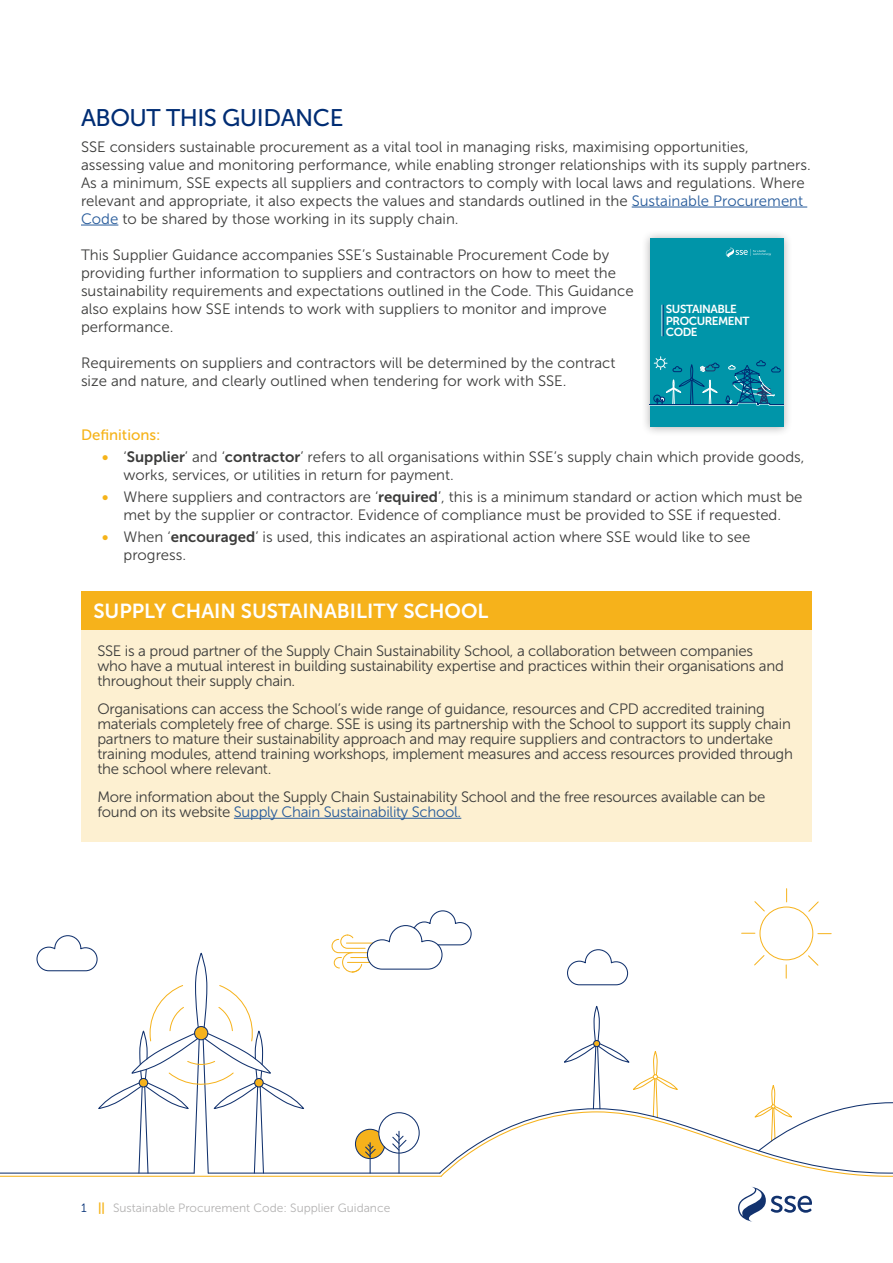
<style>
.page{position:relative;width:893px;height:1263px;background:#fff}
.page>*{position:absolute;margin:0;border:0;box-sizing:border-box;transform-origin:0 0}
.t1{font:24px "Museo Sans 500";letter-spacing:-.02em;color:#002d74}
.t2{font:20.25px "Museo Sans 700";color:#fff}
.t3{font:15px/18px "Museo Sans 300";color:#3c3c3b}
.t4{font:15px/15px "Museo Sans 300";letter-spacing:-.02em;color:#3c3c3b}
.t5{font:15px "Museo Sans 500";color:#f6b318}
.t6{font:12px "Museo Sans 300";color:#b3b2b2}
.t7{font:11.7px/11.4px "Museo Sans 700";letter-spacing:-.04em;color:#fff}
.s1{color:#275b9b}
.s2{font-family:"Museo Sans 700";color:#f6b318}
.s3{font-family:"Museo Sans 700"}
.s4{color:#002d74}
</style>
<div class="page">
<svg style="left:738px;top:1187px;width:74px;height:35px"></svg>
<div style="left:81px;top:591px;width:731px;height:39px;background:#f6b21b"></div>
<div style="left:81px;top:630px;width:731px;height:212px;background:#fdf0d1"></div>
<hr style="left:632px;top:207px;width:175px;height:1px;background:#275b9b">
<hr style="left:81px;top:225px;width:37px;height:1px;background:#275b9b">
<div style="left:641px;top:229px;width:152px;height:207px;background:#000;opacity:.31"></div>
<div style="left:650px;top:238px;width:133px;height:189px;background:#0095a9"></div>
<hr style="left:662px;top:305px;width:1px;height:31px;background:#fff">
<hr style="left:663px;top:305px;width:1px;height:31px;background:#002d74">
<svg style="left:726px;top:247px;width:45px;height:11px"></svg>
<svg style="left:650px;top:357px;width:133px;height:48px"></svg>
<hr style="left:370px;top:1143px;width:1px;height:30px;background:#12326e">
<svg style="left:567px;top:949px;width:62px;height:37px"></svg>
<div style="left:378px;top:1112px;width:42px;height:41px;border:1px solid #12326e;border-radius:50%"></div>
<svg style="left:355px;top:1128px;width:52px;height:31px"></svg>
<hr style="left:398px;top:1131px;width:1px;height:42px;background:#12326e">
<hr style="left:208px;top:1172px;width:232px;height:1px;background:#12326e">
<hr style="left:0;top:1172px;width:194px;height:1px;background:#12326e">
<div style="left:760px;top:907px;width:53px;height:53px;border:1px solid #f6b21b;border-radius:50%"></div>
<svg style="left:786px;top:889px;width:1px;height:13px"></svg>
<svg style="left:786px;top:965px;width:1px;height:13px"></svg>
<svg style="left:754px;top:901px;width:11px;height:11px"></svg>
<svg style="left:808px;top:955px;width:11px;height:11px"></svg>
<svg style="left:742px;top:933px;width:13px;height:1px"></svg>
<svg style="left:818px;top:933px;width:13px;height:1px"></svg>
<svg style="left:754px;top:955px;width:11px;height:11px"></svg>
<svg style="left:808px;top:901px;width:11px;height:11px"></svg>
<svg style="left:332px;top:910px;width:140px;height:62px"></svg>
<hr style="left:0;top:1176px;width:441px;height:1px;background:#f6b21b">
<svg style="left:439px;top:1006px;width:454px;height:171px"></svg>
<svg style="left:36px;top:935px;width:269px;height:239px"></svg>
<hr style="left:234px;top:818px;width:227px;height:1px;background:#275b9b">
<h1 class="t1" style="left:81px;top:105px;width:264px">ABOUT THIS GUIDANCE</h1>
<p class="t3" style="left:81px;top:137px;width:731px">SSE considers sustainable procurement as a vital tool in managing risks, maximising opportunities, assessing value and monitoring performance, while enabling stronger relationships with its supply partners.<br>As a minimum, SSE expects all suppliers and contractors to comply with local laws and regulations. Where relevant and appropriate, it also expects the values and standards outlined in the <span class="s1">Sustainable Procurement Code</span> to be shared by those working in its supply chain.</p>
<p class="t3" style="left:81px;top:245px;width:554px">This Supplier Guidance accompanies SSE’s Sustainable Procurement Code by providing further information to suppliers and contractors on how to meet the sustainability requirements and expectations outlined in the Code. This Guidance also explains how SSE intends to work with suppliers to monitor and improve performance.</p>
<p class="t3" style="left:81px;top:353px;width:536px">Requirements on suppliers and contractors will be determined by the contract size and nature, and clearly outlined when tendering for work with SSE.</p>
<p class="t7" style="left:666px;top:303px;width:85px">SUSTAINABLE<br>PROCUREMENT<br>CODE</p>
<p class="t5" style="left:81px;top:426px;width:81px">Definitions:</p>
<p class="t3" style="left:124px;top:448px;width:683px;text-indent:-21px"><span class="s2">•</span> ‘<span class="s3">Supplier</span>’ and ‘<span class="s3">contractor</span>’ refers to all organisations within SSE’s supply chain which provide goods, works, services, or utilities in return for payment.</p>
<p class="t3" style="left:102px;top:488px;width:702px;text-align:center"><span class="s2">•</span> Where suppliers and contractors are ‘<span class="s3">required</span>’, this is a minimum standard or action which must be met by the supplier or contractor. Evidence of compliance must be provided to SSE if requested.</p>
<p class="t3" style="left:124px;top:528px;width:628px;text-indent:-21px"><span class="s2">•</span> When ‘<span class="s3">encouraged</span>’ is used, this indicates an aspirational action where SSE would like to see progress.</p>
<h2 class="t2" style="left:93px;top:600px;width:397px">SUPPLY CHAIN SUSTAINABILITY SCHOOL</h2>
<p class="t4" style="left:97px;top:644px;width:688px">SSE is a proud partner of the Supply Chain Sustainability School, a collaboration between companies who have a mutual interest in building sustainability expertise and practices within their organisations and throughout their supply chain.</p>
<p class="t4" style="left:97px;top:701px;width:697px">Organisations can access the School’s wide range of guidance, resources and CPD accredited training materials completely free of charge. SSE is using its partnership with the School to support its supply chain partners to mature their sustainability approach and may require suppliers and contractors to undertake training modules, attend training workshops, implement measures and access resources provided through the school where relevant.</p>
<p class="t4" style="left:97px;top:789px;width:669px">More information about the Supply Chain Sustainability School and the free resources available can be found on its website <span class="s1">Supply Chain Sustainability School.</span></p>
<p class="t6" style="left:81px;top:1201px;width:311px"><span class="s4">1</span> <span class="s2">||</span> Sustainable Procurement Code: Supplier Guidance</p>
</div>
